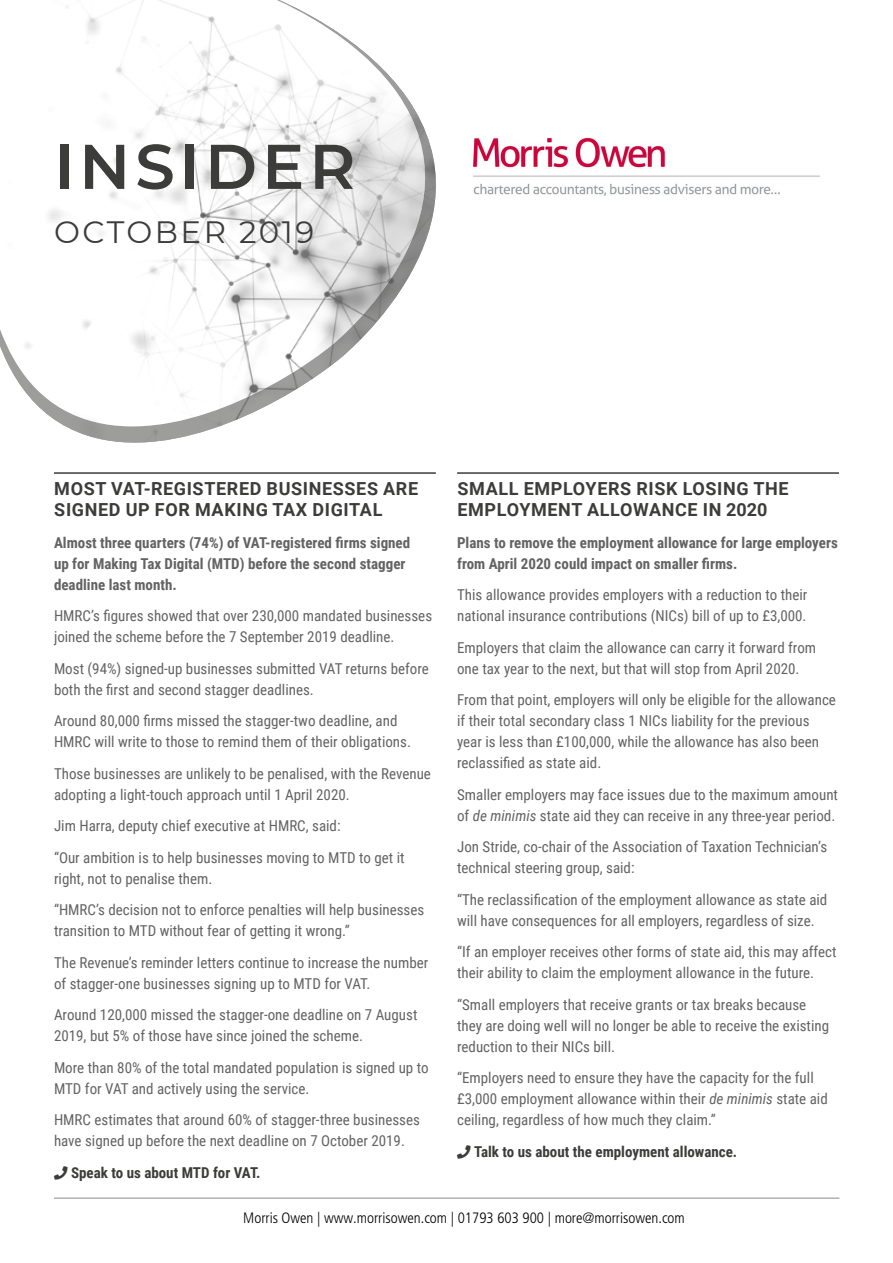
<style>
.page{position:relative;width:893px;height:1263px;background:#fff}
.page>*{position:absolute;margin:0;border:0;box-sizing:border-box;transform-origin:0 0}
.t1{font:600 63px "Montserrat";letter-spacing:.08em;color:#3c3c3b}
.t2{font:30.9px "Montserrat";letter-spacing:.08em;color:#3c3c3b}
.t3{font:700 18px/21px "Roboto";letter-spacing:.035em;color:#3c3c3b}
.t4{font:15px/21px "Roboto Condensed";color:#646363}
.t5{font:700 15px/21px "Roboto Condensed";color:#646363}
.t6{font:300 condensed 15px "Frutiger LT Std";color:#000}
.t7{font:700 15px "Roboto Condensed";color:#3c3c3b}
.s1{font-style:italic}
</style>
<div class="page">
<svg style="left:69px;top:136px;width:367px;height:307px"></svg>
<img style="left:0;top:0;width:427px;height:428px">
<hr style="left:54px;top:1197px;width:785px;height:2px;background:#646363">
<hr style="left:54px;top:472px;width:382px;height:2px;background:#3c3c3b">
<hr style="left:457px;top:472px;width:382px;height:2px;background:#3c3c3b">
<img style="left:471px;top:137px;width:349px;height:59px">
<h1 class="t1" style="left:54px;top:122px;width:303px">INSIDER</h1>
<h2 class="t2" style="left:54px;top:211px;width:262px">OCTOBER 2019</h2>
<p class="t3" style="left:54px;top:477px;width:365px">MOST VAT-REGISTERED BUSINESSES ARE<br>SIGNED UP FOR MAKING TAX DIGITAL</p>
<p class="t5" style="left:54px;top:531px;width:358px">Almost three quarters (74%) of VAT-registered firms signed up for Making Tax Digital (MTD) before the second stagger deadline last month.</p>
<p class="t4" style="left:54px;top:605px;width:380px">HMRC’s figures showed that over 230,000 mandated businesses joined the scheme before the 7 September 2019 deadline.</p>
<p class="t4" style="left:54px;top:657px;width:376px">Most (94%) signed-up businesses submitted VAT returns before both the first and second stagger deadlines.</p>
<p class="t4" style="left:54px;top:710px;width:358px">Around 80,000 firms missed the stagger-two deadline, and<br>HMRC will write to those to remind them of their obligations.</p>
<p class="t4" style="left:54px;top:762px;width:378px">Those businesses are unlikely to be penalised, with the Revenue adopting a light-touch approach until 1 April 2020.</p>
<p class="t4" style="left:54px;top:809px;width:352px;line-height:31.5px">Jim Harra, deputy chief executive at HMRC, said:<br>“Our ambition is to help businesses moving to MTD to get it</p>
<p class="t4" style="left:54px;top:862px;width:372px;line-height:31.5px">right, not to penalise them.<br>“HMRC’s decision not to enforce penalties will help businesses</p>
<p class="t4" style="left:54px;top:914px;width:376px;line-height:31.5px">transition to MTD without fear of getting it wrong.”<br>The Revenue’s reminder letters continue to increase the number</p>
<p class="t4" style="left:54px;top:967px;width:365px;line-height:31.5px">of stagger-one businesses signing up to MTD for VAT.<br>Around 120,000 missed the stagger-one deadline on 7 August</p>
<p class="t4" style="left:54px;top:1019px;width:376px;line-height:31.5px">2019, but 5% of those have since joined the scheme.<br>More than 80% of the total mandated population is signed up to</p>
<p class="t4" style="left:54px;top:1072px;width:367px;line-height:31.5px">MTD for VAT and actively using the service.<br>HMRC estimates that around 60% of stagger-three businesses</p>
<p class="t4" style="left:54px;top:1130px;width:352px">have signed up before the next deadline on 7 October 2019.</p>
<p class="t7" style="left:71px;top:1162px;width:191px">Speak to us about MTD for VAT.</p>
<p class="t3" style="left:457px;top:477px;width:333px">SMALL EMPLOYERS RISK LOSING THE<br>EMPLOYMENT ALLOWANCE IN 2020</p>
<p class="t5" style="left:457px;top:531px;width:382px">Plans to remove the employment allowance for large employers from April 2020 could impact on smaller firms.</p>
<p class="t4" style="left:457px;top:584px;width:352px">This allowance provides employers with a reduction to their national insurance contributions (NICs) bill of up to £3,000.</p>
<p class="t4" style="left:457px;top:636px;width:361px">Employers that claim the allowance can carry it forward from one tax year to the next, but that will stop from April 2020.</p>
<p class="t4" style="left:457px;top:689px;width:380px">From that point, employers will only be eligible for the allowance if their total secondary class 1 NICs liability for the previous year is less than £100,000, while the allowance has also been reclassified as state aid.</p>
<p class="t4" style="left:457px;top:783px;width:382px">Smaller employers may face issues due to the maximum amount of <span class="s1">de minimis</span> state aid they can receive in any three-year period.</p>
<p class="t4" style="left:457px;top:836px;width:372px">Jon Stride, co-chair of the Association of Taxation Technician’s technical steering group, said:</p>
<p class="t4" style="left:457px;top:888px;width:372px">“The reclassification of the employment allowance as state aid will have consequences for all employers, regardless of size.</p>
<p class="t4" style="left:457px;top:941px;width:381px">“If an employer receives other forms of state aid, this may affect their ability to claim the employment allowance in the future.</p>
<p class="t4" style="left:457px;top:993px;width:373px">“Small employers that receive grants or tax breaks because they are doing well will no longer be able to receive the existing reduction to their NICs bill.</p>
<p class="t4" style="left:457px;top:1067px;width:372px">“Employers need to ensure they have the capacity for the full £3,000 employment allowance within their <span class="s1">de minimis</span> state aid ceiling, regardless of how much they claim.”</p>
<p class="t7" style="left:474px;top:1141px;width:265px">Talk to us about the employment allowance.</p>
<p class="t6" style="left:243px;top:1211px;width:443px">Morris Owen | www.morrisowen.com | 01793 603 900 | more@morrisowen.com</p>
</div>
